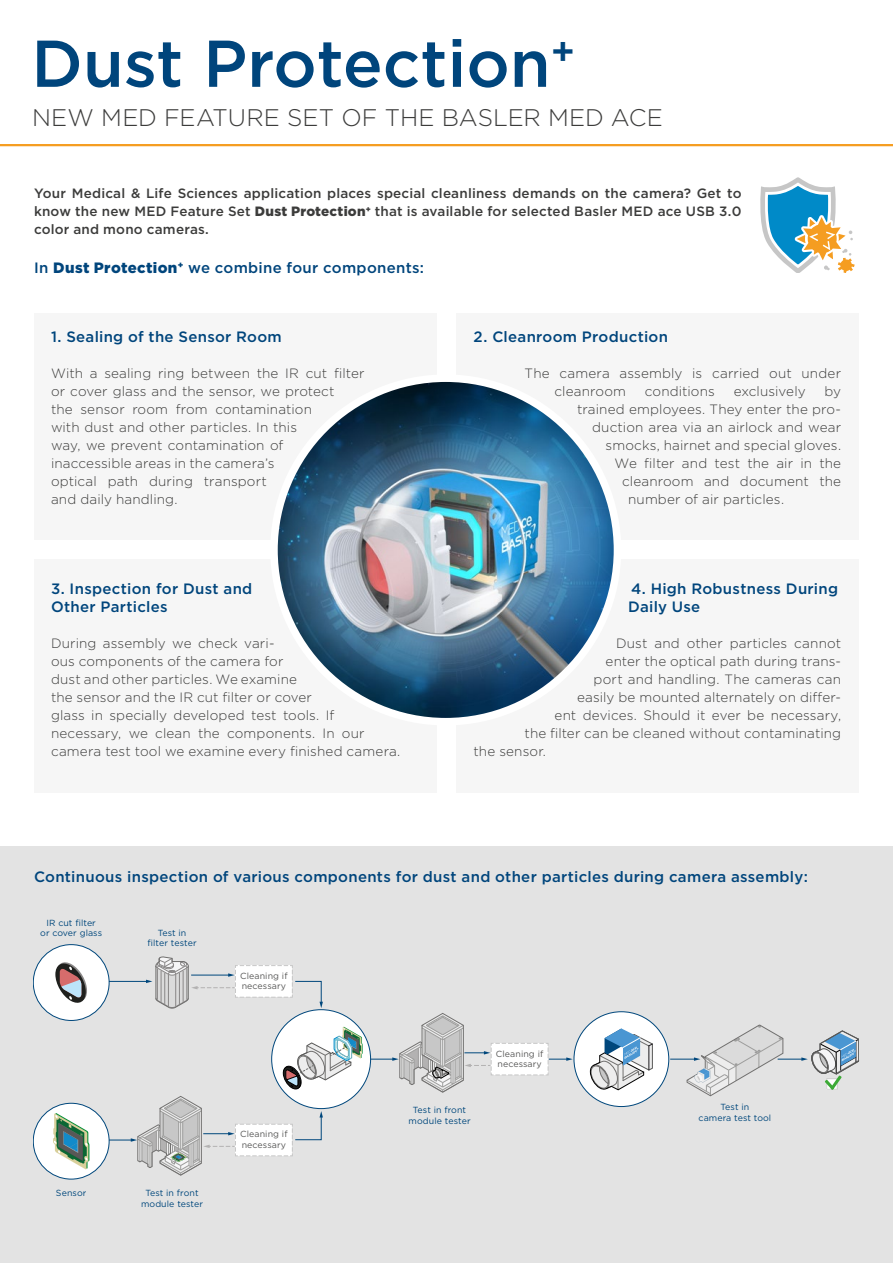
<style>
.page{position:relative;width:893px;height:1263px;background:#fff}
.page>*{position:absolute;margin:0;border:0;box-sizing:border-box;transform-origin:0 0}
.t1{font:500 66px "Gotham";color:#00457c}
.t2{font:300 24px "Gotham";color:#3c3c3b}
.t3{font:500 15px/18px "Gotham";letter-spacing:.02em;color:#00457c}
.t4{font:300 13.5px/18px "Gotham";letter-spacing:.01em;color:#3c3c3b}
.t5{font:500 13.5px/18px "Gotham";letter-spacing:.015em;color:#3c3c3b;text-align:justify}
.t6{font:8.85px/10.6px "Gotham";letter-spacing:.01em;color:#00477c;text-align:center}
.t7{font:8.85px/10.6px "Gotham";letter-spacing:.01em;color:#585857}
.s1{font-weight:900}
</style>
<div class="page">
<svg style="left:760px;top:177px;width:95px;height:96px"></svg>
<hr style="left:0;top:144px;width:893px;height:2px;background:#f59d21">
<div style="left:0;top:846px;width:893px;height:417px;background:#e3e3e3"></div>
<div style="left:34px;top:313px;width:402px;height:226px;background:#f6f6f6"></div>
<div style="left:457px;top:313px;width:402px;height:226px;background:#f6f6f6"></div>
<div style="left:34px;top:559px;width:402px;height:233px;background:#f6f6f6"></div>
<div style="left:457px;top:559px;width:402px;height:233px;background:#f6f6f6"></div>
<img style="left:279px;top:383px;width:333px;height:333px">
<div style="left:270px;top:374px;width:351px;height:351px;border:8px solid #fff;border-radius:50%"></div>
<div style="left:272px;top:1010px;width:99px;height:98px;background:#fff;border-radius:50%"></div>
<svg style="left:283px;top:1027px;width:80px;height:63px"></svg>
<div style="left:574px;top:1012px;width:95px;height:94px;background:#fff;border-radius:50%"></div>
<svg style="left:590px;top:1028px;width:63px;height:62px"></svg>
<div style="left:33px;top:945px;width:76px;height:75px;background:#fff;border-radius:50%"></div>
<div style="left:33px;top:944px;width:76px;height:77px;border:1px solid #00477c;border-radius:50%"></div>
<svg style="left:55px;top:962px;width:32px;height:41px"></svg>
<div style="left:33px;top:1103px;width:76px;height:76px;background:#fff;border-radius:50%"></div>
<div style="left:33px;top:1103px;width:76px;height:76px;border:1px solid #00477c;border-radius:50%"></div>
<hr style="left:109px;top:981px;width:38px;height:1px;background:#00477c">
<svg style="left:670px;top:1024px;width:189px;height:72px"></svg>
<svg style="left:109px;top:1096px;width:214px;height:79px"></svg>
<svg style="left:371px;top:1013px;width:202px;height:79px"></svg>
<svg style="left:146px;top:957px;width:177px;height:52px"></svg>
<svg style="left:53px;top:1113px;width:36px;height:56px"></svg>
<h1 class="t1" style="left:31px;top:20px;width:545px">Dust Protection<sup>+</sup></h1>
<h2 class="t2" style="left:32px;top:102px;width:632px">NEW MED FEATURE SET OF THE BASLER MED ACE</h2>
<p class="t5" style="left:34px;top:184px;width:709px">Your Medical &amp; Life Sciences application places special cleanliness demands on the camera? Get to know the new MED Feature Set <span class="s1">Dust Protection</span><sup>+</sup> that is available for selected Basler MED ace USB 3.0 color and mono cameras.</p>
<p class="t3" style="left:34px;top:259px;width:392px">In <span class="s1">Dust Protection</span><sup>+</sup> we combine four components:</p>
<p class="t3" style="left:51px;top:328px;width:232px">1. Sealing of the Sensor Room</p>
<p class="t4" style="left:51px;top:364px;width:315px">With a sealing ring between the IR cut filter or cover glass and the sensor, we protect<br>the sensor room from contamination<br>with dust and other particles. In this<br>way, we prevent contamination of inaccessible areas in the camera’s<br>optical path during transport<br>and daily handling.</p>
<p class="t3" style="left:51px;top:580px;width:203px">3. Inspection for Dust and<br>Other Particles</p>
<p class="t4" style="left:51px;top:634px;width:351px">During assembly we check vari-<br>ous components of the camera for<br>dust and other particles. We examine<br>the sensor and the IR cut filter or cover<br>glass in specially developed test tools. If necessary, we clean the components. In our camera test tool we examine every finished camera.</p>
<p class="t3" style="left:474px;top:328px;width:196px">2. Cleanroom Production</p>
<p class="t4" style="left:555px;top:364px;width:288px;text-indent:-30px">The camera assembly is carried out under cleanroom</p>
<p class="t4" style="left:645px;top:382px;width:72px">conditions</p>
<p class="t4" style="left:734px;top:382px;width:73px">exclusively</p>
<p class="t4" style="left:824px;top:382px;width:18px">by</p>
<p class="t4" style="left:577px;top:400px;width:266px">trained employees. They enter the pro-</p>
<p class="t4" style="left:592px;top:418px;width:250px">duction area via an airlock and wear</p>
<p class="t4" style="left:606px;top:436px;width:237px">smocks, hairnet and special gloves.</p>
<p class="t4" style="left:615px;top:454px;width:228px">We filter and test the air in the</p>
<p class="t4" style="left:622px;top:472px;width:221px">cleanroom and document the</p>
<p class="t4" style="left:628px;top:490px;width:157px">number of air particles.</p>
<p class="t3" style="left:628px;top:580px;width:212px">4. High Robustness During<br>Daily Use</p>
<p class="t4" style="left:616px;top:634px;width:227px">Dust and other particles cannot</p>
<p class="t4" style="left:606px;top:652px;width:237px">enter the optical path during trans-</p>
<p class="t4" style="left:594px;top:670px;width:249px">port and handling. The cameras can</p>
<p class="t4" style="left:577px;top:688px;width:266px">easily be mounted alternately on differ-</p>
<p class="t4" style="left:555px;top:706px;width:288px">ent devices. Should it ever be necessary,</p>
<p class="t4" style="left:525px;top:724px;width:318px">the filter can be cleaned without contaminating</p>
<p class="t4" style="left:474px;top:742px;width:74px">the sensor.</p>
<p class="t3" style="left:34px;top:868px;width:775px">Continuous inspection of various components for dust and other particles during camera assembly:</p>
<p class="t6" style="left:40px;top:917px;width:63px">IR cut filter<br>or cover glass</p>
<p class="t6" style="left:148px;top:927px;width:51px">Test in filter tester</p>
<p class="t7" style="left:240px;top:970px;width:49px">Cleaning if necessary</p>
<p class="t6" style="left:56px;top:1187px;width:32px">Sensor</p>
<p class="t6" style="left:141px;top:1187px;width:63px">Test in front module tester</p>
<p class="t7" style="left:240px;top:1129px;width:49px">Cleaning if necessary</p>
<p class="t7" style="left:496px;top:1048px;width:49px">Cleaning if necessary</p>
<p class="t6" style="left:409px;top:1104px;width:63px">Test in front module tester</p>
<p class="t6" style="left:699px;top:1102px;width:74px">Test in<br>camera test tool</p>
</div>
